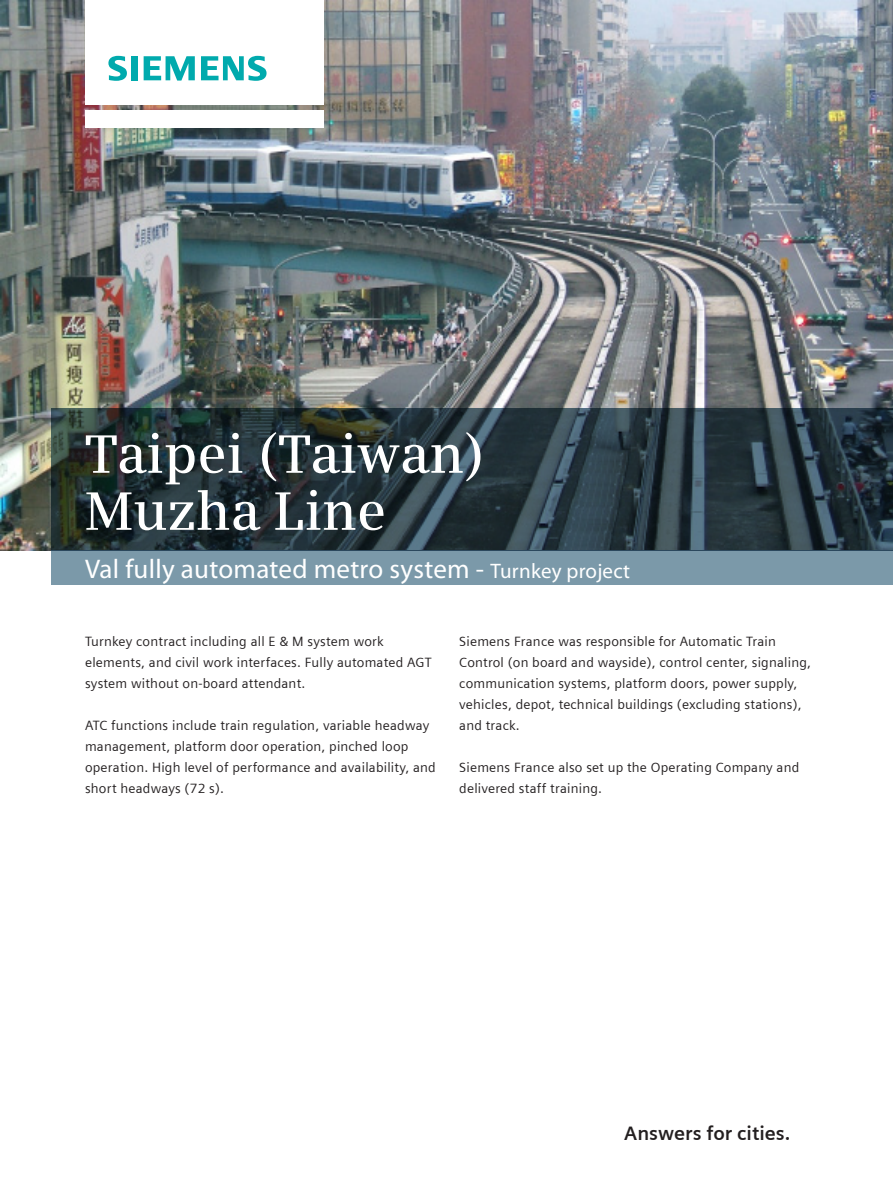
<style>
.page{position:relative;width:893px;height:1191px;background:#fff}
.page>*{position:absolute;margin:0;border:0;box-sizing:border-box;transform-origin:0 0}
._01__Headline__26pt{font:600 54px "Siemens Serif";color:#fff}
._02__Subhead__13pt_5{font:27px "Myriad Pro";letter-spacing:.01em;color:#fff}
.t1{font:700 19.5px "Siemens Sans";color:#231f20}
._03__Copy_Roman__9pt{font:13.5px/21px "Siemens Sans";letter-spacing:.015em;color:#231f20}
.s1{font-size:21px}
</style>
<div class="page">
<img style="left:0;top:0;width:893px;height:551px">
<div style="left:85px;top:111px;width:238px;height:17px;background:#fff"></div>
<div style="left:85px;top:0;width:238px;height:104px;background:#fff"></div>
<div style="left:51px;top:551px;width:842px;height:34px;background:#7b99a9"></div>
<svg style="left:108px;top:56px;width:19px;height:25px"></svg>
<div style="left:131px;top:56px;width:6px;height:24px;background:#00aaad"></div>
<svg style="left:144px;top:56px;width:51px;height:25px"></svg>
<svg style="left:201px;top:56px;width:66px;height:25px"></svg>
<svg style="left:51px;top:408px;width:842px;height:143px;background:#28383e"></svg>
<p class="_01__Headline__26pt" style="left:85px;top:422px;width:401px">Taipei (Taiwan)</p>
<p class="_01__Headline__26pt" style="left:85px;top:479px;width:303px">Muzha Line</p>
<p class="_02__Subhead__13pt_5" style="left:85px;top:552px;width:547px">Val fully automated metro system - <span class="s1">Turnkey project</span></p>
<p class="_03__Copy_Roman__9pt" style="left:85px;top:631px;width:348px">Turnkey contract including all E &amp; M system work elements, and civil work interfaces. Fully automated AGT system without on-board attendant.</p>
<p class="_03__Copy_Roman__9pt" style="left:85px;top:715px;width:352px">ATC functions include train regulation, variable headway management, platform door operation, pinched loop operation. High level of performance and availability, and short headways (72 s).</p>
<p class="_03__Copy_Roman__9pt" style="left:459px;top:631px;width:353px">Siemens France was responsible for Automatic Train Control (on board and wayside), control center, signaling, communication systems, platform doors, power supply, vehicles, depot, technical buildings (excluding stations), and track.</p>
<p class="_03__Copy_Roman__9pt" style="left:459px;top:757px;width:342px">Siemens France also set up the Operating Company and delivered staff training.</p>
<p class="t1" style="left:624px;top:1122px;width:168px">Answers for cities.</p>
</div>
